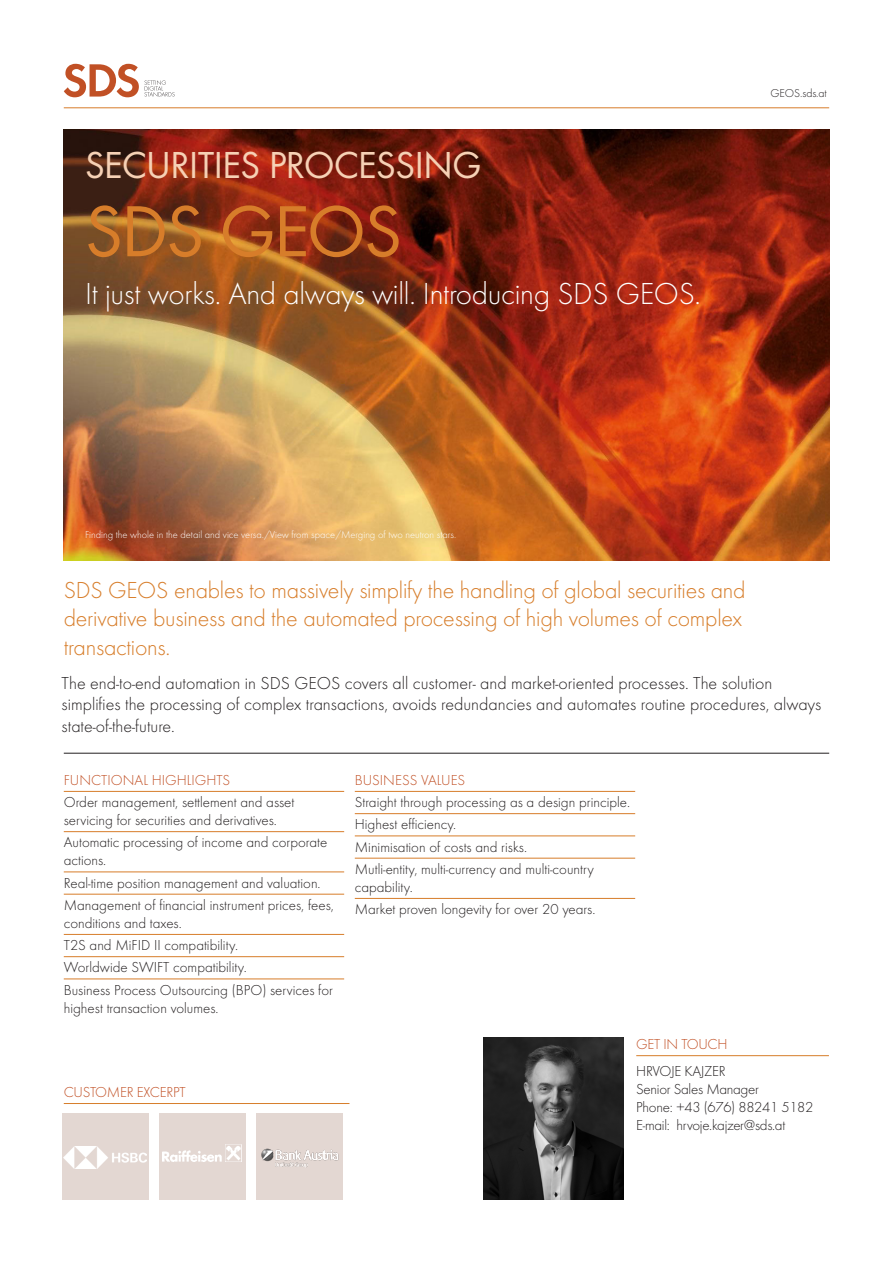
<style>
.page{position:relative;width:893px;height:1263px;background:#fff}
.page>*{position:absolute;margin:0;border:0;box-sizing:border-box;transform-origin:0 0}
.t1{font:75px "Futura Boo";letter-spacing:-.02em;color:#d77d2a}
.t2{font:39px "Futura Boo";letter-spacing:-.01em;color:#f6d1b5}
.t3{font:300 31.5px "Futura";letter-spacing:-.01em;color:#fff}
.t4{font:300 24px/28.8px "Futura";letter-spacing:-.01em;color:#d77d2a}
.t5{font:300 18px/21.6px "Futura";color:#231f20}
.t6{font:300 15px/18px "Futura";color:#231f20}
.t7{font:300 15px/18px "Futura";letter-spacing:-.02em;color:#231f20}
.t8{font:300 15px "Futura";color:#c15025}
.t9{font:300 15px "Futura";letter-spacing:-.02em;color:#c15025}
.t10{font:300 11.85px "Futura";letter-spacing:-.01em;color:#231f20}
.t11{font:300 10.5px "Futura";color:#fff}
</style>
<div class="page">
<img style="left:64px;top:129px;width:765px;height:431px">
<hr style="left:64px;top:791px;width:280px;height:1px;background:#d77d2a">
<hr style="left:64px;top:831px;width:280px;height:1px;background:#d77d2a">
<hr style="left:64px;top:872px;width:280px;height:1px;background:#d77d2a">
<hr style="left:64px;top:894px;width:280px;height:1px;background:#d77d2a">
<hr style="left:64px;top:934px;width:280px;height:1px;background:#d77d2a">
<hr style="left:64px;top:956px;width:280px;height:1px;background:#d77d2a">
<hr style="left:64px;top:979px;width:280px;height:1px;background:#d77d2a">
<hr style="left:355px;top:791px;width:280px;height:1px;background:#d77d2a">
<hr style="left:355px;top:813px;width:280px;height:1px;background:#d77d2a">
<hr style="left:355px;top:836px;width:280px;height:1px;background:#d77d2a">
<hr style="left:355px;top:858px;width:280px;height:1px;background:#d77d2a">
<hr style="left:355px;top:898px;width:280px;height:1px;background:#d77d2a">
<img style="left:483px;top:1038px;width:140px;height:161px">
<hr style="left:636px;top:1055px;width:193px;height:1px;background:#d77d2a">
<hr style="left:64px;top:1103px;width:285px;height:1px;background:#d77d2a">
<div style="left:256px;top:1113px;width:86px;height:87px;background:#e3d7d2"></div>
<img style="left:261px;top:1148px;width:78px;height:20px">
<div style="left:62px;top:1113px;width:86px;height:87px;background:#e3d7d2"></div>
<div style="left:159px;top:1113px;width:86px;height:87px;background:#e3d7d2"></div>
<img style="left:162px;top:1144px;width:80px;height:17px">
<hr style="left:64px;top:108px;width:765px;height:1px;background:#d77d2a">
<hr style="left:64px;top:753px;width:765px;height:1px;background:#231f20">
<svg style="left:64px;top:64px;width:111px;height:33px"></svg>
<img style="left:63px;top:1146px;width:83px;height:22px">
<p class="t2" style="left:85px;top:142px;width:398px">SECURITIES PROCESSING</p>
<p class="t1" style="left:85px;top:187px;width:318px">SDS GEOS</p>
<p class="t3" style="left:85px;top:275px;width:617px">It just works. And always will. Introducing SDS GEOS.</p>
<p class="t10" style="left:771px;top:87px;width:58px">GEOS.sds.at</p>
<p class="t11" style="left:85px;top:529px;width:373px">Finding the whole in the detail and vice versa./View from space/Merging of two neutron stars.</p>
<p class="t4" style="left:64px;top:575px;width:683px">SDS GEOS enables to massively simplify the handling of global securities and derivative business and the automated processing of high volumes of complex transactions.</p>
<p class="t5" style="left:62px;top:672px;width:761px">The end-to-end automation in SDS GEOS covers all customer- and market-oriented processes. The solution simplifies the processing of complex transactions, avoids redundancies and automates routine procedures, always state-of-the-future.</p>
<p class="t8" style="left:64px;top:771px;width:168px">FUNCTIONAL HIGHLIGHTS</p>
<p class="t6" style="left:64px;top:793px;width:232px">Order management, settlement and asset servicing for securities and derivatives.</p>
<p class="t6" style="left:64px;top:833px;width:265px">Automatic processing of income and corporate actions.</p>
<p class="t6" style="left:64px;top:874px;width:258px">Real-time position management and valuation.</p>
<p class="t6" style="left:64px;top:896px;width:272px">Management of financial instrument prices, fees, conditions and taxes.</p>
<p class="t6" style="left:64px;top:936px;width:176px">T2S and MiFID II compatibility.</p>
<p class="t6" style="left:64px;top:958px;width:184px">Worldwide SWIFT compatibility.</p>
<p class="t6" style="left:64px;top:981px;width:271px">Business Process Outsourcing (BPO) services for highest transaction volumes.</p>
<p class="t9" style="left:64px;top:1083px;width:123px">CUSTOMER EXCERPT</p>
<p class="t8" style="left:355px;top:771px;width:112px">BUSINESS VALUES</p>
<p class="t6" style="left:355px;top:793px;width:277px">Straight through processing as a design principle.</p>
<p class="t6" style="left:355px;top:815px;width:103px">Highest efficiency.</p>
<p class="t6" style="left:355px;top:838px;width:174px">Minimisation of costs and risks.</p>
<p class="t6" style="left:355px;top:860px;width:240px">Mutli-entity, multi-currency and multi-country capability.</p>
<p class="t6" style="left:355px;top:900px;width:242px">Market proven longevity for over 20 years.</p>
<p class="t9" style="left:636px;top:1036px;width:93px">GET IN TOUCH</p>
<p class="t7" style="left:636px;top:1062px;width:179px">HRVOJE KAJZER<br>Senior Sales Manager<br>Phone: +43 (676) 88241 5182<br>E-mail: hrvoje.kajzer@sds.at</p>
</div>
